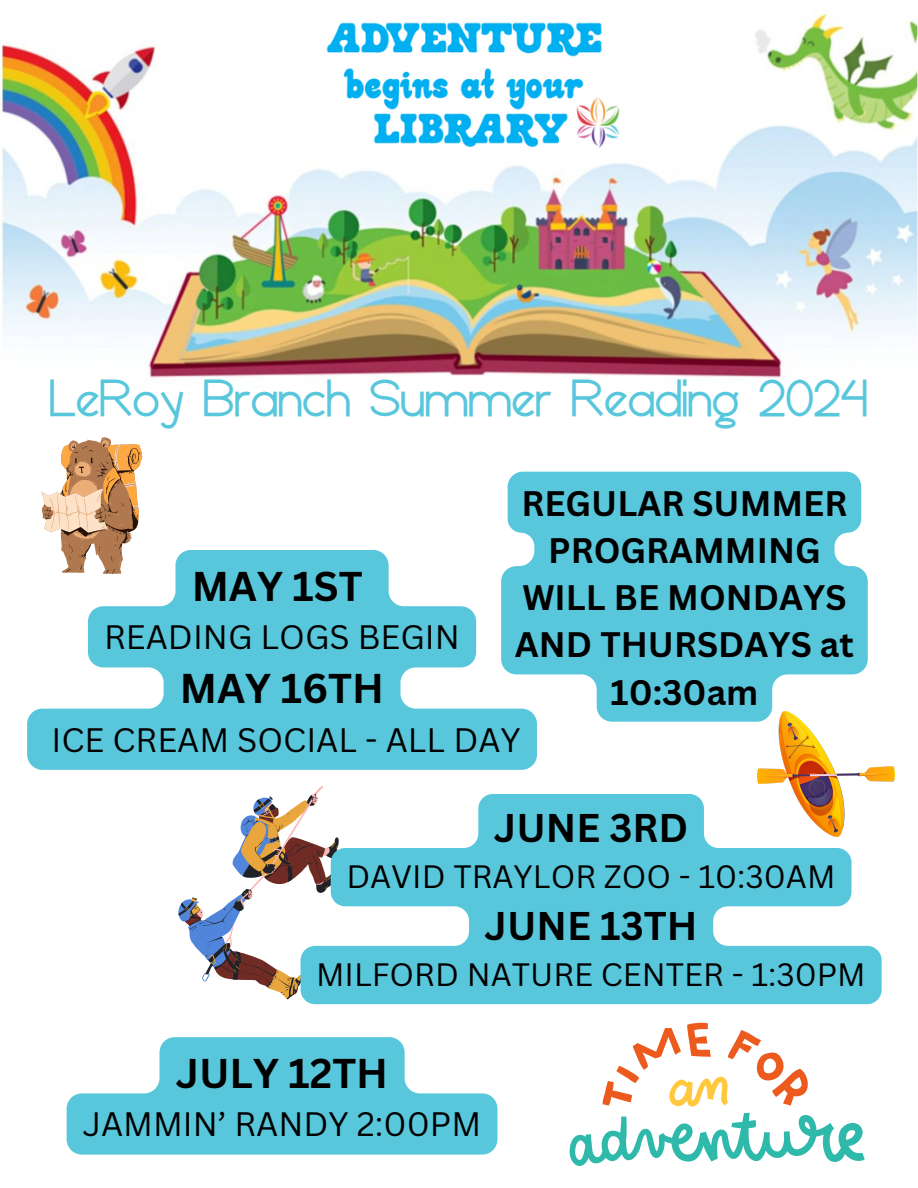
<style>
.page{position:relative;width:918px;height:1188px;background:#fff}
.page>*{position:absolute;margin:0;border:0;box-sizing:border-box;transform-origin:0 0}
.t1{font:42px "Deuglas";color:#58c7dc}
.t2{font:700 40.5px "Canva Sans";color:#000}
.t3{font:700 39px "Canva Sans";color:#000}
.t4{font:700 34.5px/47.2px "Canva Sans";color:#000;text-align:center}
.t5{font:33px "Canva Sans";color:#000}
.t6{font:31.5px "Canva Sans";color:#000}
</style>
<div class="page">
<img style="left:0;top:9px;width:918px;height:369px">
<svg style="left:41px;top:437px;width:101px;height:113px"></svg>
<svg style="left:569px;top:1022px;width:296px;height:144px"></svg>
<svg style="left:178px;top:786px;width:145px;height:214px"></svg>
<img style="left:758px;top:722px;width:137px;height:72px">
<svg style="left:27px;top:550px;width:510px;height:220px;fill:#58c7dc"></svg>
<svg style="left:301px;top:794px;width:581px;height:210px;fill:#58c7dc"></svg>
<svg style="left:67px;top:1037px;width:430px;height:118px;fill:#58c7dc"></svg>
<svg style="left:501px;top:472px;width:367px;height:250px;background:#6dcee0"></svg>
<h1 class="t1" style="left:50px;top:367px;width:820px">LeRoy Branch Summer Reading 2024</h1>
<p class="t4" style="left:515px;top:479px;width:341px">REGULAR SUMMER<br>PROGRAMMING<br>WILL BE MONDAYS<br>AND THURSDAYS at<br>10:30am</p>
<p class="t2" style="left:192px;top:558px;width:172px">MAY 1ST</p>
<p class="t5" style="left:104px;top:614px;width:357px">READING LOGS BEGIN</p>
<p class="t2" style="left:180px;top:660px;width:206px">MAY 16TH</p>
<p class="t5" style="left:51px;top:716px;width:471px">ICE CREAM SOCIAL - ALL DAY</p>
<h2 class="t3" style="left:494px;top:801px;width:196px">JUNE 3RD</h2>
<h2 class="t6" style="left:346px;top:855px;width:491px">DAVID TRAYLOR ZOO - 10:30AM</h2>
<h2 class="t3" style="left:485px;top:899px;width:214px">JUNE 13TH</h2>
<h2 class="t6" style="left:316px;top:953px;width:551px">MILFORD NATURE CENTER - 1:30PM</h2>
<p class="t2" style="left:176px;top:1045px;width:214px">JULY 12TH</p>
<p class="t5" style="left:83px;top:1101px;width:400px">JAMMIN’ RANDY 2:00PM</p>
</div>
